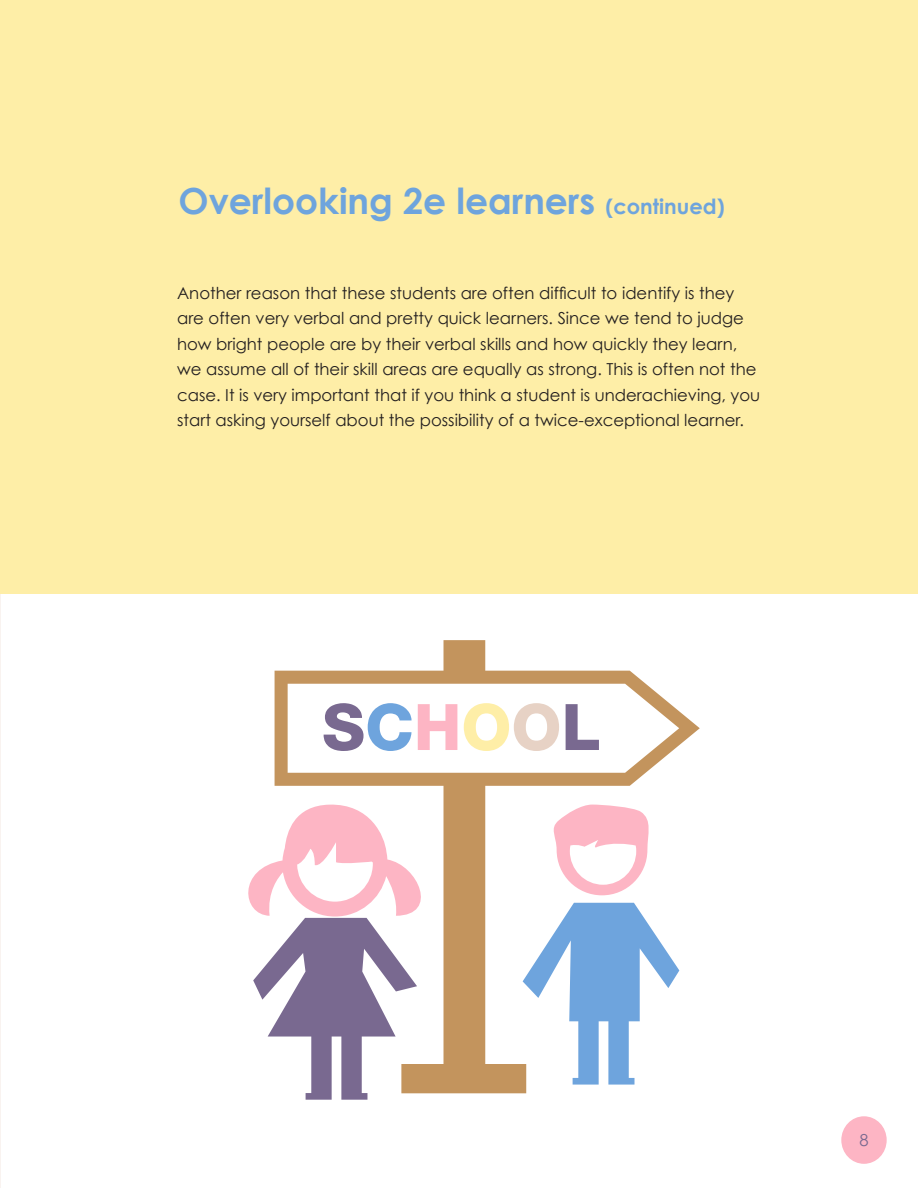
<style>
.page{position:relative;width:918px;height:1188px;background:#fff}
.page>*{position:absolute;margin:0;border:0;box-sizing:border-box;transform-origin:0 0}
.DrChase{font:700 36px "Century Gothic";color:#6ea4dd}
.DrChase-2{font:16.5px/25.5px "Century Gothic";color:#231f20}
.DrChase-3{font:16.5px "Century Gothic";color:#796990}
.s1{font-size:21px}
</style>
<div class="page">
<div style="left:0;top:0;width:918px;height:594px;background:#feeea7"></div>
<div style="left:841px;top:1116px;width:46px;height:48px;background:#fdb5c4;border-radius:50%"></div>
<svg style="left:275px;top:640px;width:425px;height:453px"></svg>
<svg style="left:324px;top:703px;width:88px;height:48px"></svg>
<svg style="left:418px;top:704px;width:39px;height:46px"></svg>
<svg style="left:566px;top:704px;width:33px;height:46px"></svg>
<svg style="left:464px;top:703px;width:95px;height:48px"></svg>
<svg style="left:248px;top:804px;width:192px;height:296px"></svg>
<svg style="left:549px;top:805px;width:104px;height:90px"></svg>
<svg style="left:523px;top:903px;width:156px;height:182px"></svg>
<p class="DrChase" style="left:178px;top:178px;width:548px">Overlooking 2e learners <span class="s1">(continued)</span></p>
<p class="DrChase-2" style="left:177px;top:280px;width:585px">Another reason that these students are often difficult to identify is they are often very verbal and pretty quick learners. Since we tend to judge how bright people are by their verbal skills and how quickly they learn, we assume all of their skill areas are equally as strong. This is often not the case. It is very important that if you think a student is underachieving, you start asking yourself about the possibility of a twice-exceptional learner.</p>
<p class="DrChase-3" style="left:859px;top:1130px;width:11px">8</p>
</div>
